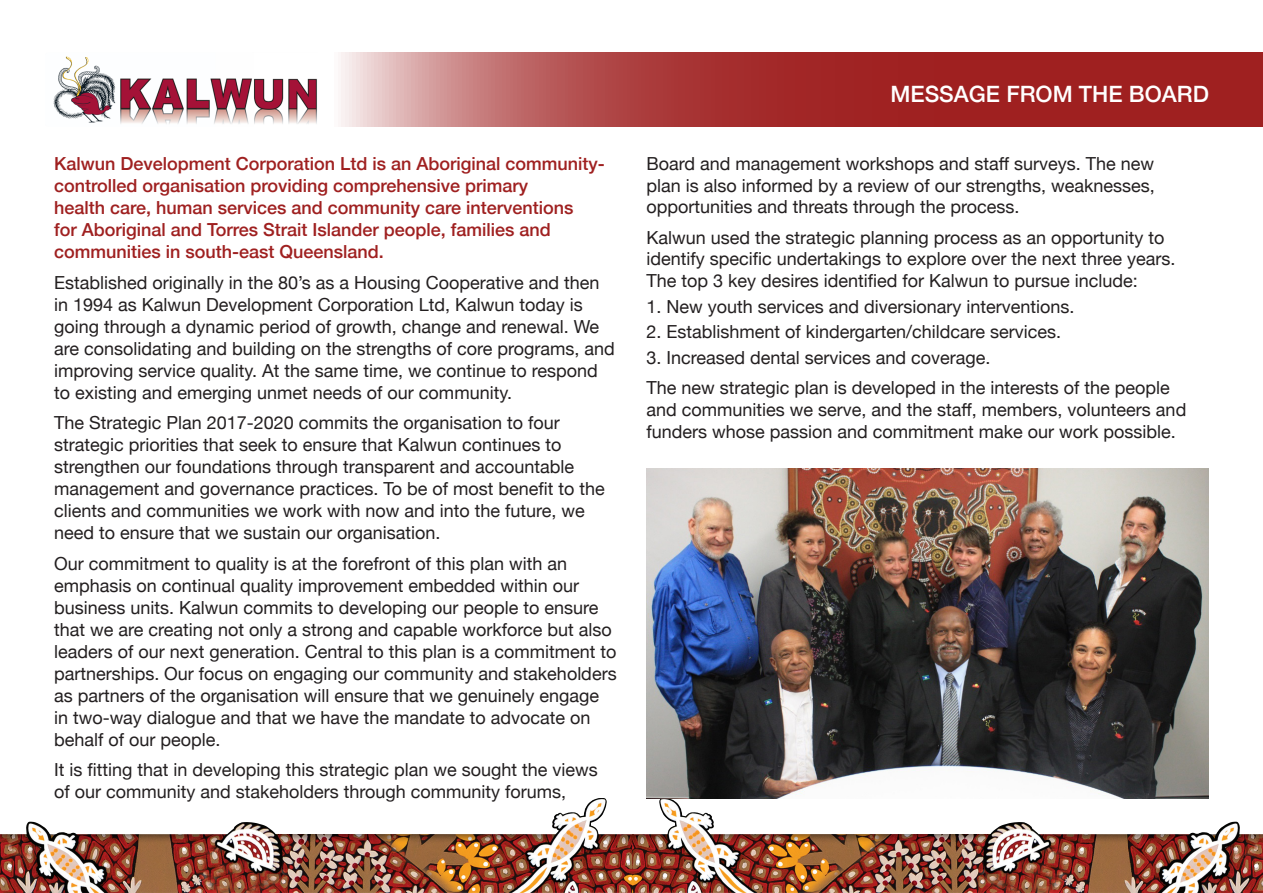
<style>
.page{position:relative;width:1263px;height:893px;background:#fff}
.page>*{position:absolute;margin:0;border:0;box-sizing:border-box;transform-origin:0 0}
.t1{font:500 22.5px "Helvetica Neue";color:#fff}
.t2{font:18px/22px "Helvetica Neue";color:#231f20}
.t3{font:500 18px/22px "Helvetica Neue";color:#9f2020}
</style>
<div class="page">
<img style="left:0;top:798px;width:632px;height:95px">
<img style="left:632px;top:798px;width:631px;height:95px">
<img style="left:53px;top:56px;width:264px;height:68px">
<svg style="left:341px;top:52px;width:922px;height:75px;background:#ae4343"></svg>
<img style="left:646px;top:468px;width:563px;height:330px">
<p class="t3" style="left:54px;top:152px;width:552px">Kalwun Development Corporation Ltd is an Aboriginal community&shy;controlled organisation providing comprehensive primary<br>health care, human services and community care interventions<br>for Aboriginal and Torres Strait Islander people, families and communities in south-east Queensland.</p>
<p class="t2" style="left:54px;top:272px;width:562px">Established originally in the 80’s as a Housing Cooperative and then in 1994 as Kalwun Development Corporation Ltd, Kalwun today is going through a dynamic period of growth, change and renewal. We are consolidating and building on the strengths of core programs, and improving service quality. At the same time, we continue to respond to existing and emerging unmet needs of our community.</p>
<p class="t2" style="left:54px;top:413px;width:552px">The Strategic Plan 2017-2020 commits the organisation to four strategic priorities that seek to ensure that Kalwun continues to strengthen our foundations through transparent and accountable management and governance practices. To be of most benefit to the clients and communities we work with now and into the future, we need to ensure that we sustain our organisation.</p>
<p class="t2" style="left:54px;top:553px;width:564px">Our commitment to quality is at the forefront of this plan with an emphasis on continual quality improvement embedded within our business units. Kalwun commits to developing our people to ensure that we are creating not only a strong and capable workforce but also leaders of our next generation. Central to this plan is a commitment to partnerships. Our focus on engaging our community and stakeholders as partners of the organisation will ensure that we genuinely engage in two-way dialogue and that we have the mandate to advocate on behalf of our people.</p>
<p class="t2" style="left:54px;top:760px;width:545px">It is fitting that in developing this strategic plan we sought the views of our community and stakeholders through community forums,</p>
<p class="t1" style="left:890px;top:76px;width:320px">MESSAGE FROM THE BOARD</p>
<p class="t2" style="left:646px;top:154px;width:510px;line-height:21.6px;text-align:justify">Board and management workshops and staff surveys. The new plan is also informed by a review of our strengths, weaknesses, opportunities and threats through the process.</p>
<p class="t2" style="left:646px;top:227px;width:531px;line-height:21.6px">Kalwun used the strategic planning process as an opportunity to identify specific undertakings to explore over the next three years.<br>The top 3 key desires identified for Kalwun to pursue include:</p>
<p class="t2" style="left:646px;top:296px;width:430px">1. New youth services and diversionary interventions.</p>
<p class="t2" style="left:646px;top:322px;width:416px">2. Establishment of kindergarten/childcare services.</p>
<p class="t2" style="left:646px;top:348px;width:346px">3. Increased dental services and coverage.</p>
<p class="t2" style="left:646px;top:378px;width:541px;line-height:21.6px">The new strategic plan is developed in the interests of the people and communities we serve, and the staff, members, volunteers and funders whose passion and commitment make our work possible.</p>
</div>
